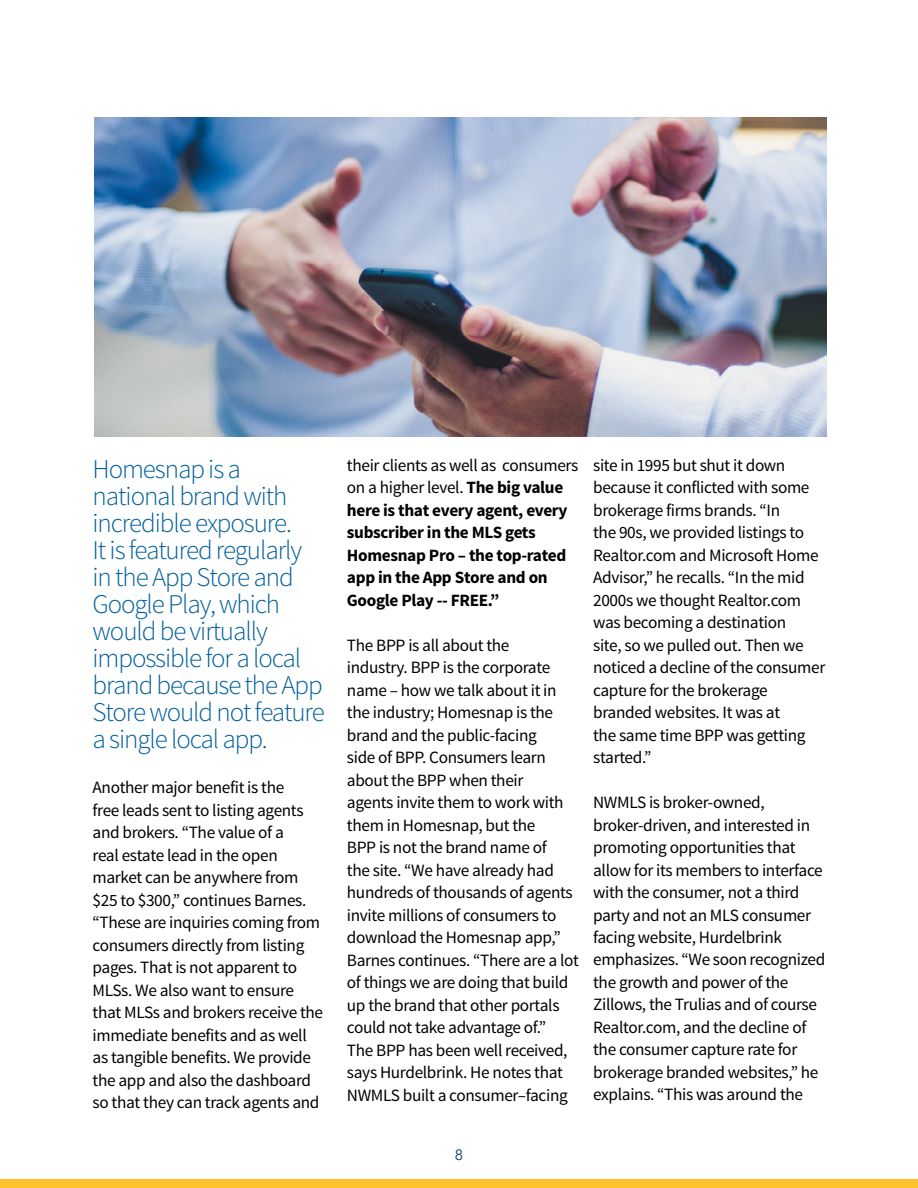
<style>
.page{position:relative;width:918px;height:1188px;background:#fff}
.page>*{position:absolute;margin:0;border:0;box-sizing:border-box;transform-origin:0 0}
.t1{font:300 27px/27px "Source Sans Pro";letter-spacing:-.04em;color:#005f9c}
.t2{font:17.25px/22.5px "Source Sans Pro";letter-spacing:-.02em;color:#000}
.t3{font:700 17.25px/22.5px "Source Sans Pro";letter-spacing:-.02em;color:#000}
.t4{font:15px "Avenir";color:#0c4269}
.s1{font-weight:400}
</style>
<div class="page">
<div style="left:0;top:1179px;width:918px;height:9px;background:#fec22c"></div>
<img style="left:94px;top:117px;width:733px;height:319px">
<h1 class="t1" style="left:93px;top:456px;width:234px">Homesnap is a national brand with incredible exposure.<br>It is featured regularly in the App Store and<br>Google Play, which would be virtually impossible for a local brand because the App<br>Store would not feature a single local app.</h1>
<p class="t2" style="left:93px;top:776px;width:232px">Another major benefit is the<br>free leads sent to listing agents and brokers. “The value of a<br>real estate lead in the open market can be anywhere from $25 to $300,” continues Barnes. “These are inquiries coming from consumers directly from listing pages. That is not apparent to<br>MLSs. We also want to ensure that MLSs and brokers receive the immediate benefits and as well as tangible benefits. We provide the app and also the dashboard so that they can track agents and</p>
<p class="t3" style="left:347px;top:454px;width:233px"><span class="s1">their clients as well as consumers on a higher level.</span> The big value here is that every agent, every subscriber in the MLS gets<br>Homesnap Pro – the top-rated app in the App Store and on<br>Google Play -- FREE.”</p>
<p class="t2" style="left:347px;top:634px;width:233px">The BPP is all about the<br>industry. BPP is the corporate name – how we talk about it in the industry; Homesnap is the brand and the public-facing<br>side of BPP. Consumers learn about the BPP when their<br>agents invite them to work with them in Homesnap, but the<br>BPP is not the brand name of<br>the site. “We have already had hundreds of thousands of agents invite millions of consumers to download the Homesnap app,”<br>Barnes continues. “There are a lot of things we are doing that build up the brand that other portals could not take advantage of.”<br>The BPP has been well received, says Hurdelbrink. He notes that<br>NWMLS built a consumer–facing</p>
<p class="t2" style="left:593px;top:454px;width:234px">site in 1995 but shut it down because it conflicted with some brokerage firms brands. “In<br>the 90s, we provided listings to<br>Realtor.com and Microsoft Home<br>Advisor,” he recalls. “In the mid<br>2000s we thought Realtor.com was becoming a destination<br>site, so we pulled out. Then we noticed a decline of the consumer capture for the brokerage branded websites. It was at<br>the same time BPP was getting started.”</p>
<p class="t2" style="left:593px;top:791px;width:234px">NWMLS is broker-owned, broker-driven, and interested in promoting opportunities that allow for its members to interface with the consumer, not a third party and not an MLS consumer facing website, Hurdelbrink emphasizes. “We soon recognized the growth and power of the<br>Zillows, the Trulias and of course<br>Realtor.com, and the decline of the consumer capture rate for brokerage branded websites,” he explains. “This was around the</p>
<p class="t4" style="left:455px;top:1145px;width:10px">8</p>
</div>
